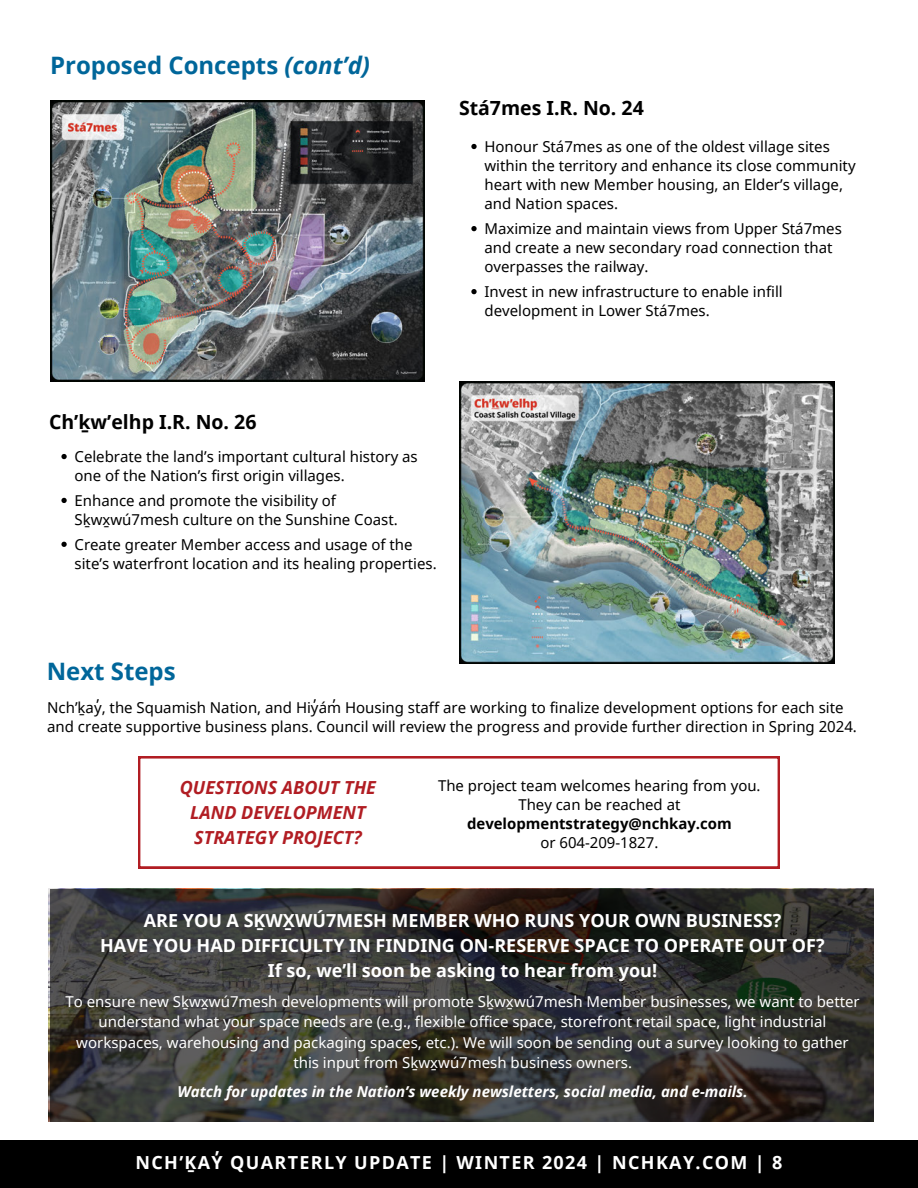
<style>
.page{position:relative;width:918px;height:1188px;background:#fff}
.page>*{position:absolute;margin:0;border:0;box-sizing:border-box;transform-origin:0 0}
.t1{font:700 24px "Noto Sans";color:#00669a}
.t2{font:700 19.5px "Noto Sans";color:#000}
.t3{font:700 18px/25px "Noto Sans";color:#fff;text-align:center}
.t4{font:italic 700 18px/24.8px "Noto Sans";color:#b11d23;text-align:center}
.t5{font:700 18px "Noto Sans";letter-spacing:.075em;color:#fff}
.t6{font:15px/19.2px "Noto Sans";color:#000}
.t7{font:15px/20.5px "Noto Sans";color:#fff;text-align:center}
.t8{font:italic 700 15px "Noto Sans";color:#fff}
.t9{font:700 15px "Noto Sans";color:#000}
.s1{font-style:italic}
</style>
<div class="page">
<div style="left:0;top:1140px;width:918px;height:48px;background:#000"></div>
<svg style="left:779px;top:756px;width:1px;height:45px"></svg>
<img style="left:459px;top:381px;width:376px;height:283px">
<img style="left:50px;top:100px;width:375px;height:282px">
<svg style="left:50px;top:889px;width:824px;height:233px;background:#373633"></svg>
<svg style="left:138px;top:756px;width:641px;height:112px"></svg>
<svg style="left:471px;top:144px;width:6px;height:5px"></svg>
<svg style="left:471px;top:226px;width:6px;height:5px"></svg>
<svg style="left:471px;top:289px;width:6px;height:5px"></svg>
<svg style="left:61px;top:454px;width:6px;height:5px"></svg>
<svg style="left:61px;top:498px;width:6px;height:5px"></svg>
<svg style="left:61px;top:542px;width:6px;height:5px"></svg>
<h1 class="t1" style="left:50px;top:48px;width:321px">Proposed Concepts <span class="s1">(cont’d)</span></h1>
<h2 class="t2" style="left:459px;top:95px;width:186px">Stá7mes I.R. No. 24</h2>
<p class="t6" style="left:484px;top:136px;width:373px">Honour Stá7mes as one of the oldest village sites within the territory and enhance its close community heart with new Member housing, an Elder’s village, and Nation spaces.</p>
<p class="t6" style="left:484px;top:218px;width:359px">Maximize and maintain views from Upper Stá7mes and create a new secondary road connection that overpasses the railway.</p>
<p class="t6" style="left:484px;top:281px;width:300px">Invest in new infrastructure to enable infill development in Lower Stá7mes.</p>
<h2 class="t2" style="left:49px;top:408px;width:209px">Ch’ḵw’elhp I.R. No. 26</h2>
<p class="t6" style="left:75px;top:446px;width:345px">Celebrate the land’s important cultural history as one of the Nation’s first origin villages.</p>
<p class="t6" style="left:75px;top:490px;width:325px">Enhance and promote the visibility of<br>Sḵwx̱wú7mesh culture on the Sunshine Coast.</p>
<p class="t6" style="left:75px;top:534px;width:364px">Create greater Member access and usage of the site’s waterfront location and its healing properties.</p>
<h1 class="t1" style="left:47px;top:654px;width:131px">Next Steps</h1>
<p class="t6" style="left:47px;top:697px;width:811px">Nch’ḵay̓, the Squamish Nation, and Hiy̓ám̓ Housing staff are working to finalize development options for each site and create supportive business plans. Council will review the progress and provide further direction in Spring 2024.</p>
<p class="t4" style="left:180px;top:775px;width:198px">QUESTIONS ABOUT THE<br>LAND DEVELOPMENT<br>STRATEGY PROJECT?</p>
<p class="t6" style="left:438px;top:776px;width:324px;text-align:center">The project team welcomes hearing from you.<br>They can be reached at</p>
<p class="t9" style="left:467px;top:813px;width:266px">developmentstrategy@nchkay.com</p>
<p class="t6" style="left:541px;top:833px;width:119px">or 604-209-1827.</p>
<p class="t3" style="left:100px;top:907px;width:726px">ARE YOU A SḴWX̱WÚ7MESH MEMBER WHO RUNS YOUR OWN BUSINESS?<br>HAVE YOU HAD DIFFICULTY IN FINDING ON-RESERVE SPACE TO OPERATE OUT OF?<br>If so, we’ll soon be asking to hear from you!</p>
<p class="t7" style="left:66px;top:991px;width:796px">To ensure new Sḵwx̱wú7mesh developments will promote Sḵwx̱wú7mesh Member businesses, we want to better understand what your space needs are (e.g., flexible office space, storefront retail space, light industrial workspaces, warehousing and packaging spaces, etc.). We will soon be sending out a survey looking to gather this input from Sḵwx̱wú7mesh business owners.</p>
<p class="t8" style="left:177px;top:1081px;width:572px">Watch for updates in the Nation’s weekly newsletters, social media, and e-mails.</p>
<p class="t5" style="left:135px;top:1150px;width:648px">NCH’ḴAY̓ QUARTERLY UPDATE | WINTER 2024 | NCHKAY.COM | 8</p>
</div>
